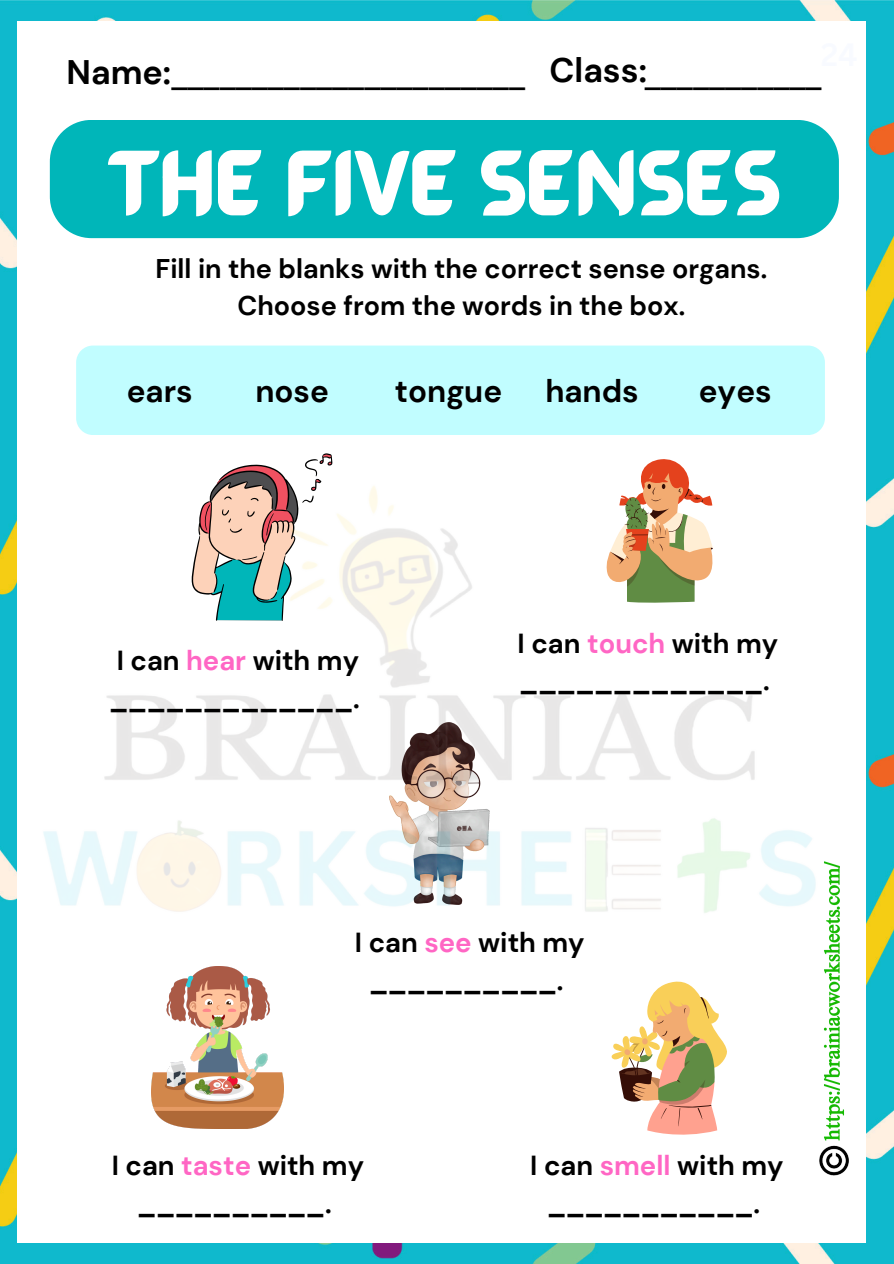
<style>
.page{position:relative;width:894px;height:1264px;background:#fff}
.page>*{position:absolute;margin:0;border:0;box-sizing:border-box;transform-origin:0 0}
.t1{font:69.3px "BARABARA Regular";color:#fff}
.t2{font:37.35px "Canva Sans";color:#000}
.t3{font:700 34.05px "DM Sans";color:#000}
.t4{font:700 31.35px "DM Sans";color:#000}
.t5{font:700 27.45px/37.7px "DM Sans";color:#000;text-align:center}
.t6{font:700 27px "DM Sans";color:#000}
.s1{font-family:"DM Sans";font-weight:700;font-size:34.05px}
.s2{color:#ff66c4}
</style>
<div class="page">
<img style="left:0;top:0;width:893px;height:1263px">
<div style="left:17px;top:21px;width:848px;height:1221px;background:#fff"></div>
<img style="left:152px;top:966px;width:131px;height:162px">
<svg style="left:611px;top:981px;width:116px;height:154px"></svg>
<svg style="left:641px;top:459px;width:46px;height:15px"></svg>
<svg style="left:225px;top:453px;width:107px;height:21px"></svg>
<img style="left:819px;top:945px;width:30px;height:231px">
<div style="left:76px;top:345px;width:748px;height:90px;background:#c1fdff;border-radius:17px"></div>
<div style="left:50px;top:120px;width:788px;height:118px;background:#00b6b9;border-radius:42px"></div>
<img style="left:0;top:474px;width:893px;height:471px">
<p class="t2" style="left:66px;top:46px;width:460px"><span class="s1">Name:</span>______________________</p>
<p class="t3" style="left:549px;top:48px;width:99px">Class:</p>
<p class="t2" style="left:644px;top:46px;width:178px">___________</p>
<h2 class="t1" style="left:108px;top:136px;width:673px">THE FIVE SENSES</h2>
<p class="t6" style="left:155px;top:252px;width:613px">Fill in the blanks with the correct sense organs.</p>
<p class="t6" style="left:237px;top:289px;width:449px">Choose from the words in the box.</p>
<h2 class="t4" style="left:127px;top:370px;width:67px">ears</h2>
<p class="t4" style="left:255px;top:370px;width:75px">nose</p>
<p class="t4" style="left:395px;top:370px;width:109px">tongue</p>
<h1 class="t4" style="left:545px;top:370px;width:95px">hands</h1>
<p class="t4" style="left:698px;top:370px;width:74px">eyes</p>
<h2 class="t5" style="left:109px;top:641px;width:251px;text-align:left">I can <span class="s2">hear</span> with my _____________.</h2>
<h2 class="t5" style="left:517px;top:624px;width:262px;text-align:left">I can <span class="s2">touch</span> with my _____________.</h2>
<h2 class="t5" style="left:355px;top:923px;width:231px">I can <span class="s2">see</span> with my __________.</h2>
<h2 class="t5" style="left:112px;top:1146px;width:254px">I can <span class="s2">taste</span> with my __________.</h2>
<p class="t5" style="left:530px;top:1146px;width:255px">I can <span class="s2">smell</span> with my ___________.</p>
</div>
